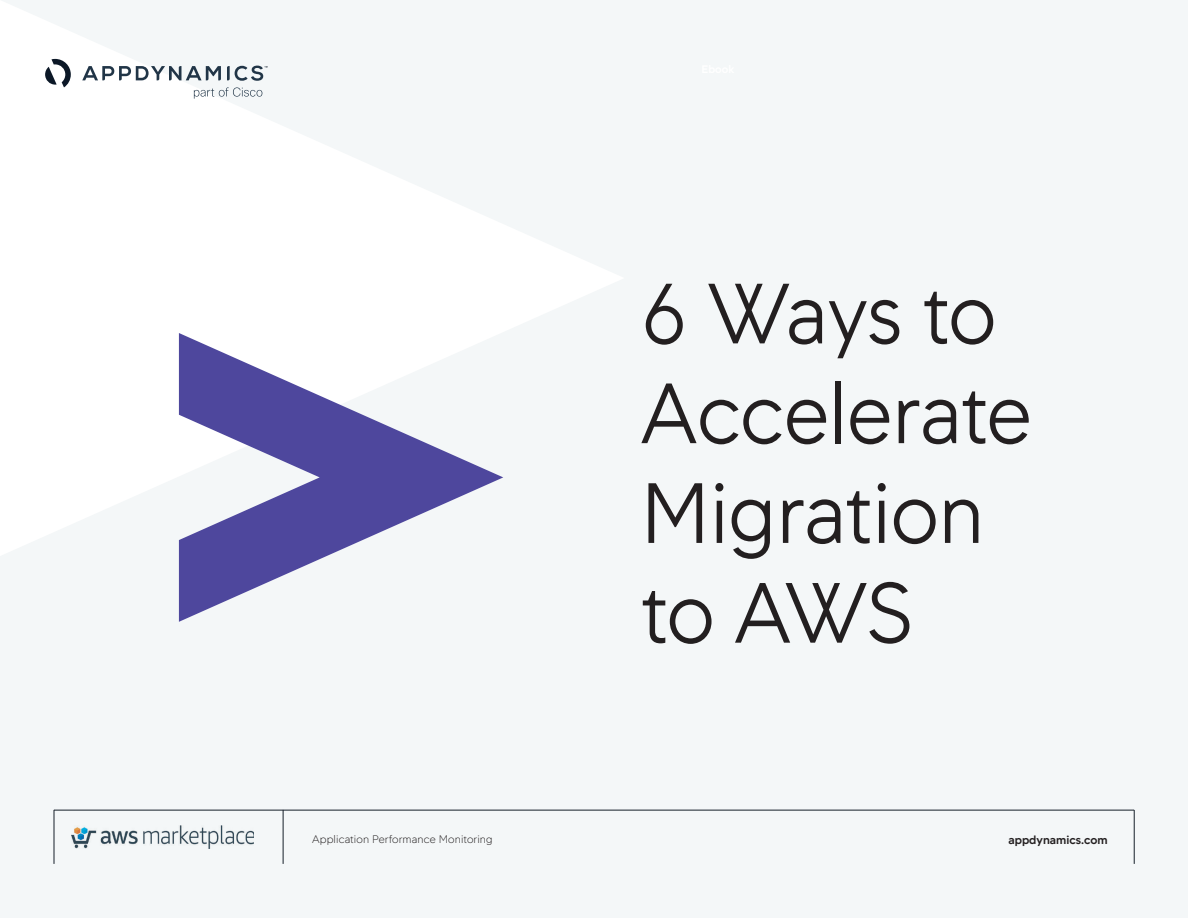
<style>
.page{position:relative;width:1188px;height:918px;background:#f4f7f8}
.page>*{position:absolute;margin:0;border:0;box-sizing:border-box;transform-origin:0 0}
.t1{font:300 87.75px/99.8px "App D Sans";color:#231f20;scale:.94 1}
.t2{font:700 12px "App D Sans";color:#231f20}
.t3{font:100 11.25px "App D Sans";letter-spacing:.01em;color:#231f20}
</style>
<div class="page">
<svg style="left:0;top:1px;width:622px;height:555px;fill:#fff"></svg>
<svg style="left:179px;top:333px;width:324px;height:289px"></svg>
<svg style="left:45px;top:59px;width:26px;height:28px"></svg>
<svg style="left:82px;top:66px;width:139px;height:14px"></svg>
<svg style="left:194px;top:87px;width:68px;height:12px"></svg>
<svg style="left:227px;top:66px;width:40px;height:15px"></svg>
<img style="left:71px;top:826px;width:183px;height:23px">
<hr style="left:54px;top:810px;width:1080px;height:1px;background:#151f29">
<hr style="left:54px;top:810px;width:1px;height:54px;background:#151f29">
<hr style="left:283px;top:810px;width:1px;height:54px;background:#151f29">
<hr style="left:1134px;top:810px;width:1px;height:54px;background:#151f29">
<p class="t3" style="left:312px;top:833px;width:182px">Application Performance Monitoring</p>
<h1 class="t1" style="left:641px;top:264px;width:418px">6 Ways to<br>Accelerate<br>Migration to AWS</h1>
<p class="t2" style="left:1008px;top:833px;width:101px">appdynamics.com</p>
</div>
